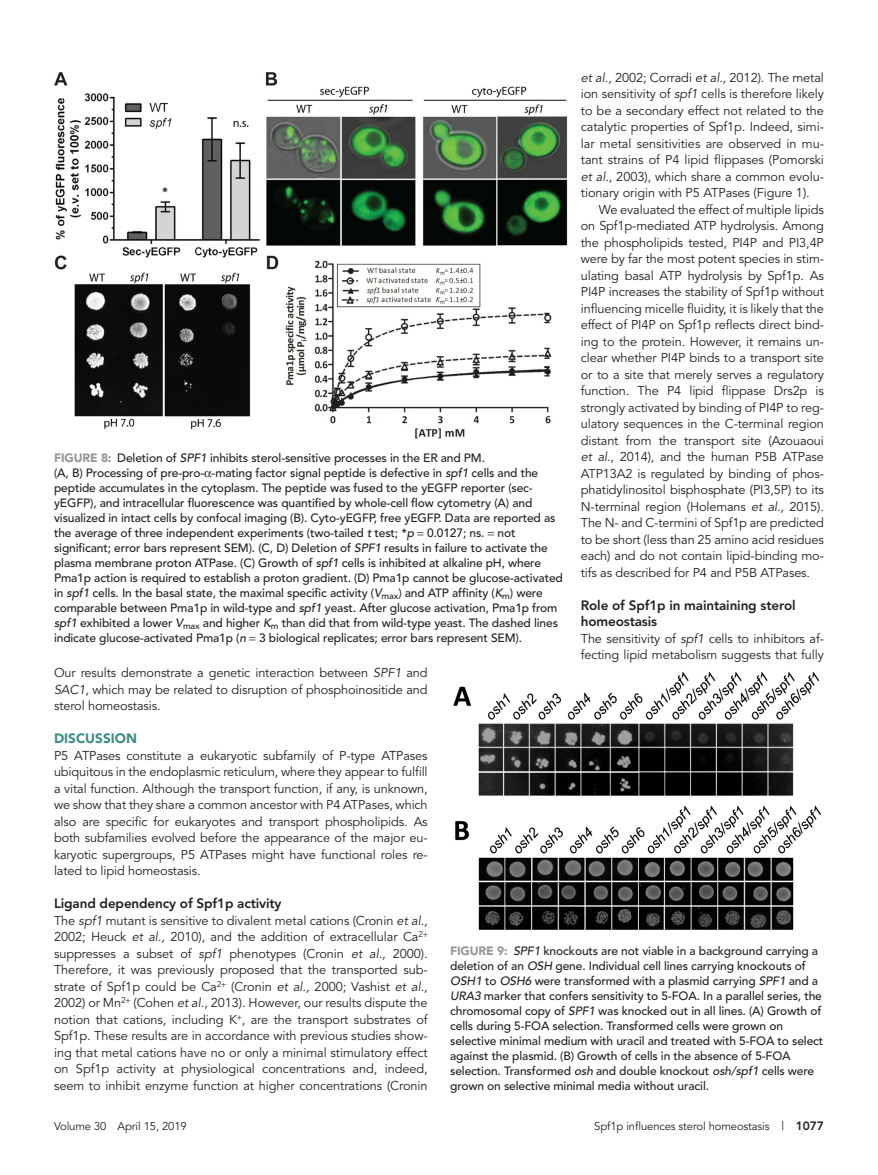
<style>
.page{position:relative;width:878px;height:1175px;background:#fff}
.page>*{position:absolute;margin:0;border:0;box-sizing:border-box;transform-origin:0 0}
.t1{font:800 13.5px/16.5px "Avenir";letter-spacing:-.01em;color:#231f20}
.t2{font:900 13.5px "Avenir";color:#3e8c83}
.ParaFL{font:12.75px/16.5px "Avenir";letter-spacing:-.005em;color:#231f20;text-align:justify}
.Para{font:12.75px/16.5px "Avenir";letter-spacing:-.01em;color:#231f20;text-align:justify}
.FigCaption{font:500 12px/15px "Avenir";letter-spacing:-.01em;color:#231f20}
.t3{font:11.25px "Avenir";letter-spacing:-.01em;color:#231f20}
.s1{font-weight:900;color:#939598}
.s2{font-style:italic}
.s3{font-size:12px}
.s4{font-weight:800;font-size:12px}
</style>
<div class="page">
<img style="left:54px;top:72px;width:513px;height:366px">
<img style="left:453px;top:671px;width:368px;height:259px">
<p class="FigCaption" style="left:54px;top:450px;width:510px"><span class="s1">FIGURE 8:</span> Deletion of <span class="s2">SPF1</span> inhibits sterol-sensitive processes in the ER and PM.<br>(A, B) Processing of pre-pro- -mating factor signal peptide is defective in <span class="s2">spf1</span> cells and the peptide accumulates in the cytoplasm. The peptide was fused to the yEGFP reporter (sec&shy;yEGFP), and intracellular fluorescence was quantified by whole-cell flow cytometry (A) and visualized in intact cells by confocal imaging (B). Cyto-yEGFP, free yEGFP. Data are reported as the average of three independent experiments (two-tailed <span class="s2">t</span> test; *<span class="s2">p</span> 0.0127; ns. not significant; error bars represent SEM). (C, D) Deletion of <span class="s2">SPF1</span> results in failure to activate the plasma membrane proton ATPase. (C) Growth of <span class="s2">spf1</span> cells is inhibited at alkaline pH, where Pma1p action is required to establish a proton gradient. (D) Pma1p cannot be glucose-activated in <span class="s2">spf1</span> cells. In the basal state, the maximal specific activity (<span class="s2">V</span><sub>max</sub>) and ATP affinity (<span class="s2">K</span><sub>m</sub>) were comparable between Pma1p in wild-type and <span class="s2">spf1</span> yeast. After glucose activation, Pma1p from <span class="s2">spf1</span> exhibited a lower <span class="s2">V</span><sub>max</sub> and higher <span class="s2">K</span><sub>m</sub> than did that from wild-type yeast. The dashed lines indicate glucose-activated Pma1p (<span class="s2">n</span> 3 biological replicates; error bars represent SEM).</p>
<p class="ParaFL" style="left:580px;top:69px;width:245px"><span class="s2">et al.,</span> 2002; Corradi <span class="s2">et al.,</span> 2012). The metal ion sensitivity of <span class="s2">spf1</span> cells is therefore likely to be a secondary effect not related to the catalytic properties of Spf1p. Indeed, simi&shy;lar metal sensitivities are observed in mu&shy;tant strains of P4 lipid flippases (Pomorski <span class="s2">et al.</span>, 2003), which share a common evolu&shy;tionary origin with P5 ATPases (Figure 1).</p>
<p class="Para" style="left:580px;top:201px;width:245px;text-indent:18px">We evaluated the effect of multiple lipids on Spf1p-mediated ATP hydrolysis. Among the phospholipids tested, PI4P and PI3,4P were by far the most potent species in stim&shy;ulating basal ATP hydrolysis by Spf1p. As PI4P increases the stability of Spf1p without influencing micelle fluidity, it is likely that the effect of PI4P on Spf1p reflects direct bind&shy;ing to the protein. However, it remains un&shy;clear whether PI4P binds to a transport site or to a site that merely serves a regulatory function. The P4 lipid flippase Drs2p is strongly activated by binding of PI4P to reg&shy;ulatory sequences in the C-terminal region distant from the transport site (Azouaoui <span class="s2">et al</span>., 2014), and the human P5B ATPase ATP13A2 is regulated by binding of phos&shy;phatidylinositol bisphosphate (PI3,5P) to its N-terminal region (Holemans <span class="s2">et al.,</span> 2015).<br>The N- and C-termini of Spf1p are predicted to be short (less than 25 amino acid residues each) and do not contain lipid-binding mo&shy;tifs as described for P4 and P5B ATPases.</p>
<h2 class="t1" style="left:580px;top:597px;width:216px">Role of Spf1p in maintaining sterol homeostasis</h2>
<p class="ParaFL" style="left:580px;top:630px;width:245px">The sensitivity of <span class="s2">spf1</span> cells to inhibitors af&shy;fecting lipid metabolism suggests that fully</p>
<p class="Para" style="left:54px;top:665px;width:375px">Our results demonstrate a genetic interaction between <span class="s2">SPF1</span> and <span class="s2">SAC1</span>, which may be related to disruption of phosphoinositide and sterol homeostasis.</p>
<h1 class="t2" style="left:54px;top:730px;width:84px">DISCUSSION</h1>
<p class="ParaFL" style="left:54px;top:747px;width:375px">P5 ATPases constitute a eukaryotic subfamily of P-type ATPases ubiquitous in the endoplasmic reticulum, where they appear to fulfill a vital function. Although the transport function, if any, is unknown, we show that they share a common ancestor with P4 ATPases, which also are specific for eukaryotes and transport phospholipids. As both subfamilies evolved before the appearance of the major eu&shy;karyotic supergroups, P5 ATPases might have functional roles re&shy;lated to lipid homeostasis.</p>
<h2 class="t1" style="left:54px;top:895px;width:229px">Ligand dependency of Spf1p activity</h2>
<p class="ParaFL" style="left:54px;top:912px;width:375px;text-align:left">The <span class="s2">spf1</span> mutant is sensitive to divalent metal cations (Cronin <span class="s2">et al., </span>2002; Heuck <span class="s2">et al.,</span> 2010), and the addition of extracellular Ca<sup>2 </sup>suppresses a subset of <span class="s2">spf1</span> phenotypes (Cronin <span class="s2">et al.,</span> 2000).<br>Therefore, it was previously proposed that the transported sub&shy;strate of Spf1p could be Ca<sup>2</sup> (Cronin <span class="s2">et al.,</span> 2000; Vashist <span class="s2">et al., </span>2002) or Mn<sup>2</sup> (Cohen <span class="s2">et al.,</span> 2013). However, our results dispute the notion that cations, including K , are the transport substrates of Spf1p. These results are in accordance with previous studies show&shy;ing that metal cations have no or only a minimal stimulatory effect on Spf1p activity at physiological concentrations and, indeed, seem to inhibit enzyme function at higher concentrations (Cronin</p>
<p class="FigCaption" style="left:450px;top:943px;width:374px"><span class="s1">FIGURE 9:</span> <span class="s2">SPF1</span> knockouts are not viable in a background carrying a deletion of an <span class="s2">OSH</span> gene. Individual cell lines carrying knockouts of <span class="s2">OSH1</span> to <span class="s2">OSH6</span> were transformed with a plasmid carrying <span class="s2">SPF1</span> and a <span class="s2">URA3</span> marker that confers sensitivity to 5-FOA. In a parallel series, the chromosomal copy of <span class="s2">SPF1</span> was knocked out in all lines<span class="s2">.</span> (A) Growth of cells during 5-FOA selection. Transformed cells were grown on selective minimal medium with uracil and treated with 5-FOA to select against the plasmid. (B) Growth of cells in the absence of 5-FOA selection. Transformed <span class="s2">osh</span> and double knockout <span class="s2">osh/spf1</span> cells were grown on selective minimal media without uracil.</p>
<p class="t3" style="left:54px;top:1119px;width:134px">Volume 30 April 15, 2019</p>
<p class="t3" style="left:594px;top:1119px;width:231px">Spf1p influences sterol homeostasis <span class="s3">|</span> <span class="s4">1077</span></p>
</div>
